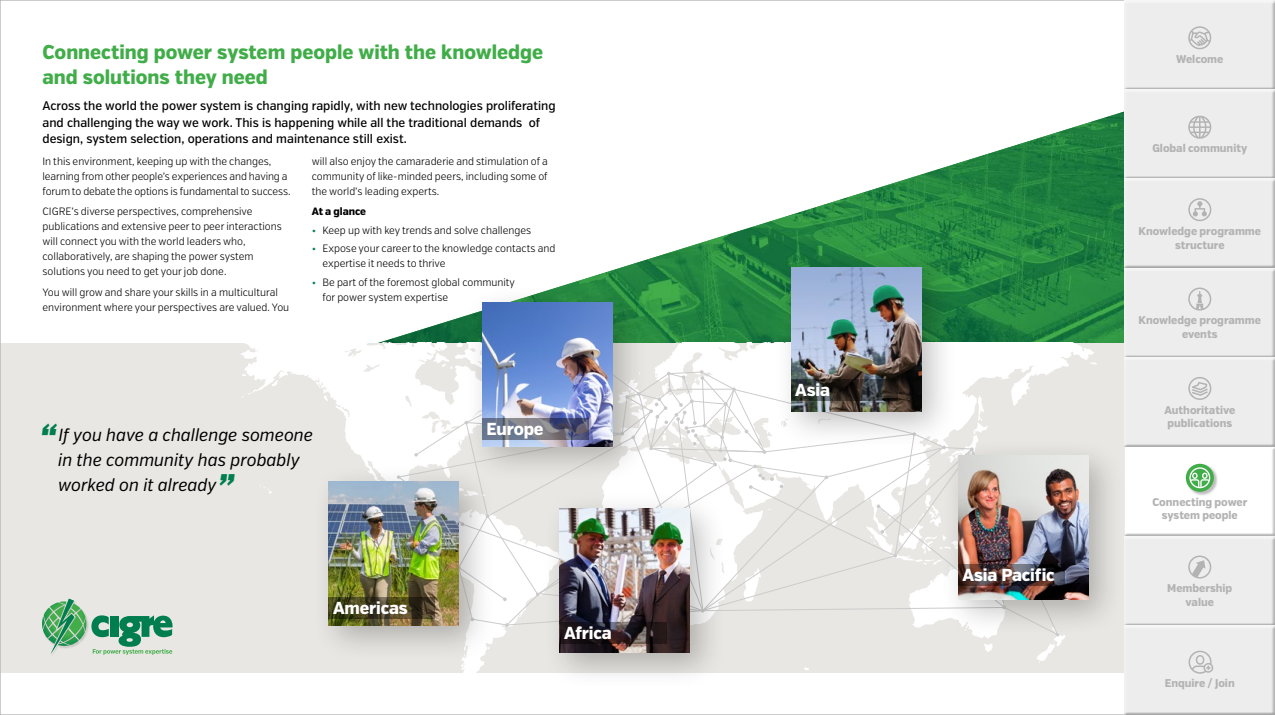
<style>
.page{position:relative;width:1275px;height:715px;background:#fff}
.page>*{position:absolute;margin:0;border:0;box-sizing:border-box;transform-origin:0 0}
.t1{font:800 20px/25px "Verb Cond";color:#41ad49}
.t2{font:italic 17.5px/25px "Verb Cond";color:#000}
.t3{font:800 17.38px "Verb Cond";letter-spacing:-.01em;color:#fff}
.t4{font:500 12.5px/16.2px "Verb Cond";color:#000}
.t5{font:800 11.25px/13.8px "Verb Cond";color:#b3b3b3;text-align:center}
.t6{font:300 10.62px/15px "Verb Cond";color:#000}
.t7{font:800 10.62px "Verb Cond";color:#000}
.s1{color:#007e4f}
.s2{font-weight:900;font-size:31.25px;color:#007e4f}
</style>
<div class="page">
<img style="left:378px;top:112px;width:743px;height:231px">
<div style="left:0;top:343px;width:1275px;height:329px;background:#e8e7e3"></div>
<svg style="left:241px;top:343px;width:856px;height:329px"></svg>
<svg style="left:397px;top:357px;width:662px;height:280px"></svg>
<div style="left:465px;top:284px;width:184px;height:200px;background:#000;opacity:.25"></div>
<img style="left:483px;top:302px;width:129px;height:144px">
<svg style="left:482px;top:418px;width:107px;height:22px"></svg>
<div style="left:941px;top:438px;width:184px;height:199px;background:#000;opacity:.25"></div>
<img style="left:959px;top:456px;width:130px;height:144px">
<svg style="left:958px;top:564px;width:107px;height:22px"></svg>
<div style="left:542px;top:491px;width:185px;height:199px;background:#000;opacity:.25"></div>
<img style="left:560px;top:509px;width:130px;height:144px">
<svg style="left:560px;top:622px;width:106px;height:21px"></svg>
<div style="left:774px;top:249px;width:184px;height:200px;background:#000;opacity:.25"></div>
<img style="left:791px;top:267px;width:130px;height:144px">
<svg style="left:791px;top:379px;width:106px;height:21px"></svg>
<div style="left:311px;top:464px;width:185px;height:199px;background:#000;opacity:.25"></div>
<img style="left:329px;top:482px;width:130px;height:144px">
<svg style="left:329px;top:597px;width:106px;height:22px"></svg>
<svg style="left:42px;top:599px;width:131px;height:56px"></svg>
<div style="left:1122px;top:0;width:153px;height:90px;background:#ededed"></div>
<div style="left:1121px;top:85px;width:154px;height:94px;background:#fff;opacity:.75"></div>
<div style="left:1121px;top:175px;width:154px;height:93px;background:#d8d8d8"></div>
<div style="left:1122px;top:177px;width:153px;height:91px;background:#ededed"></div>
<div style="left:1121px;top:264px;width:154px;height:94px;background:#d8d8d8"></div>
<div style="left:1122px;top:266px;width:153px;height:92px;background:#ededed"></div>
<div style="left:1122px;top:355px;width:153px;height:92px;background:#ededed"></div>
<div style="left:1121px;top:443px;width:154px;height:93px;background:#d8d8d8"></div>
<div style="left:1122px;top:445px;width:153px;height:91px;background:#000;opacity:.3"></div>
<div style="left:1121px;top:532px;width:154px;height:94px;background:#e9e9e9"></div>
<div style="left:1122px;top:534px;width:153px;height:92px;background:#ededed"></div>
<div style="left:1121px;top:622px;width:154px;height:93px;background:#d8d8d8"></div>
<div style="left:1122px;top:624px;width:153px;height:91px;background:#ededed"></div>
<h1 class="t1" style="left:43px;top:40px;width:502px">Connecting power system people with the knowledge and solutions they need</h1>
<p class="t4" style="left:43px;top:98px;width:515px">Across the world the power system is changing rapidly, with new technologies proliferating and challenging the way we work. This is happening while all the traditional demands of design, system selection, operations and maintenance still exist.</p>
<p class="t6" style="left:43px;top:154px;width:250px">In this environment, keeping up with the changes, learning from other people’s experiences and having a forum to debate the options is fundamental to success.</p>
<p class="t6" style="left:43px;top:204px;width:241px">CIGRE’s diverse perspectives, comprehensive publications and extensive peer to peer interactions will connect you with the world leaders who, collaboratively, are shaping the power system solutions you need to get your job done.</p>
<p class="t6" style="left:43px;top:285px;width:248px">You will grow and share your skills in a multicultural environment where your perspectives are valued. You</p>
<p class="t6" style="left:312px;top:154px;width:238px;text-align:justify">will also enjoy the camaraderie and stimulation of a community of like-minded peers, including some of the world’s leading experts.</p>
<p class="t7" style="left:312px;top:205px;width:56px">At a glance</p>
<p class="t6" style="left:312px;top:223px;width:221px"><span class="s1">•</span> Keep up with key trends and solve challenges</p>
<p class="t6" style="left:322px;top:241px;width:234px;text-indent:-11px"><span class="s1">•</span> Expose your career to the knowledge contacts and expertise it needs to thrive</p>
<p class="t6" style="left:322px;top:275px;width:194px;text-indent:-11px"><span class="s1">•</span> Be part of the foremost global community for power system expertise</p>
<h2 class="t2" style="left:58px;top:423px;width:256px;text-indent:-18px"><span class="s2">“</span>If you have a challenge someone in the community has probably worked on it already<span class="s2">”</span></h2>
<h3 class="t3" style="left:333px;top:597px;width:76px">Americas</h3>
<h3 class="t3" style="left:487px;top:419px;width:58px">Europe</h3>
<h3 class="t3" style="left:564px;top:622px;width:49px">Africa</h3>
<h3 class="t3" style="left:795px;top:379px;width:36px">Asia</h3>
<h3 class="t3" style="left:963px;top:564px;width:94px">Asia Pacific</h3>
<p class="t5" style="left:1176px;top:53px;width:49px">Welcome</p>
<p class="t5" style="left:1152px;top:142px;width:96px">Global community</p>
<p class="t5" style="left:1139px;top:224px;width:124px">Knowledge programme structure</p>
<p class="t5" style="left:1139px;top:314px;width:124px">Knowledge programme events</p>
<p class="t5" style="left:1164px;top:403px;width:72px;text-align:left">Authoritative publications</p>
<p class="t5" style="left:1153px;top:495px;width:96px">Connecting power system people</p>
<p class="t5" style="left:1167px;top:582px;width:67px">Membership value</p>
<p class="t5" style="left:1165px;top:677px;width:71px">Enquire / Join</p>
</div>
